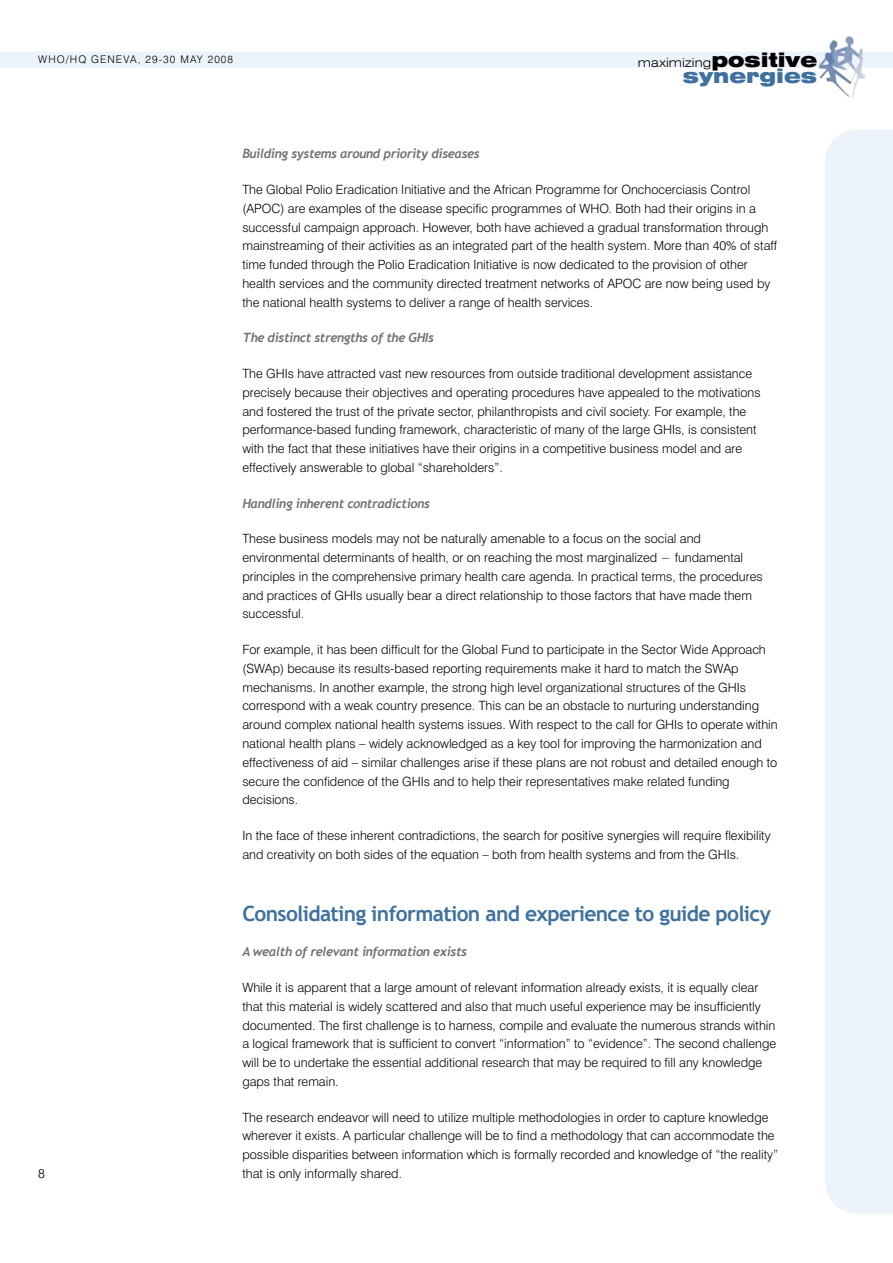
<style>
.page{position:relative;width:893px;height:1263px;background:#fff}
.page>*{position:absolute;margin:0;border:0;box-sizing:border-box;transform-origin:0 0}
.t1{font:700 21px "Trebuchet MS";letter-spacing:-.03em;color:#3f719f}
.t2{font:900 expanded 19.35px "Swiss 721 BT";color:#3f719f}
.t3{font:300 12.75px/18.8px "Swiss 721 BT";color:#000}
.t4{font:italic 700 12.75px "Trebuchet";letter-spacing:-.03em;color:#707173}
.t5{font:300 expanded 12.45px "Swiss 721 BT";color:#000}
.t6{font:300 10.5px "Swiss 721 BT";letter-spacing:.1em;color:#000}
.s1{font-weight:900;font-size:19.35px}
</style>
<div class="page">
<div style="left:0;top:52px;width:893px;height:15px;background:#ecf3fa"></div>
<img style="left:812px;top:36px;width:61px;height:62px">
<div style="left:825px;top:129px;width:68px;height:1085px;background:#ecf3fa"></div>
<p class="t6" style="left:38px;top:53px;width:196px">WHO/HQ Geneva, 29-30 May 2008</p>
<p class="t5" style="left:638px;top:55px;width:181px">maximizing<span class="s1">positive</span></p>
<h2 class="t2" style="left:683px;top:65px;width:136px">synergies</h2>
<p class="t4" style="left:242px;top:146px;width:239px">Building systems around priority diseases</p>
<p class="t3" style="left:242px;top:180px;width:536px">The Global Polio Eradication Initiative and the African Programme for Onchocerciasis Control (APOC) are examples of the disease specific programmes of WHO. Both had their origins in a successful campaign approach. However, both have achieved a gradual transformation through mainstreaming of their activities as an integrated part of the health system. More than 40% of staff time funded through the Polio Eradication Initiative is now dedicated to the provision of other health services and the community directed treatment networks of APOC are now being used by the national health systems to deliver a range of health services.</p>
<p class="t4" style="left:242px;top:330px;width:193px">The distinct strengths of the GHIs</p>
<p class="t3" style="left:242px;top:364px;width:520px">The GHIs have attracted vast new resources from outside traditional development assistance precisely because their objectives and operating procedures have appealed to the motivations and fostered the trust of the private sector, philanthropists and civil society. For example, the performance-based funding framework, characteristic of many of the large GHIs, is consistent with the fact that these initiatives have their origins in a competitive business model and are effectively answerable to global “shareholders”.</p>
<p class="t4" style="left:242px;top:496px;width:189px">Handling inherent contradictions</p>
<p class="t3" style="left:242px;top:529px;width:522px">These business models may not be naturally amenable to a focus on the social and environmental determinants of health, or on reaching the most marginalized − fundamental principles in the comprehensive primary health care agenda. In practical terms, the procedures and practices of GHIs usually bear a direct relationship to those factors that have made them successful.</p>
<p class="t3" style="left:242px;top:640px;width:537px">For example, it has been difficult for the Global Fund to participate in the Sector Wide Approach (SWAp) because its results-based reporting requirements make it hard to match the SWAp mechanisms. In another example, the strong high level organizational structures of the GHIs correspond with a weak country presence. This can be an obstacle to nurturing understanding around complex national health systems issues. With respect to the call for GHIs to operate within national health plans – widely acknowledged as a key tool for improving the harmonization and effectiveness of aid – similar challenges arise if these plans are not robust and detailed enough to secure the confidence of the GHIs and to help their representatives make related funding decisions.</p>
<p class="t3" style="left:242px;top:826px;width:530px">In the face of these inherent contradictions, the search for positive synergies will require flexibility and creativity on both sides of the equation – both from health systems and from the GHIs.</p>
<h1 class="t1" style="left:242px;top:900px;width:530px">Consolidating information and experience to guide policy</h1>
<p class="t4" style="left:242px;top:944px;width:226px">A wealth of relevant information exists</p>
<p class="t3" style="left:242px;top:978px;width:535px">While it is apparent that a large amount of relevant information already exists, it is equally clear that this material is widely scattered and also that much useful experience may be insufficiently documented. The first challenge is to harness, compile and evaluate the numerous strands within a logical framework that is sufficient to convert “information” to “evidence”. The second challenge will be to undertake the essential additional research that may be required to fill any knowledge gaps that remain.</p>
<p class="t3" style="left:242px;top:1108px;width:537px">The research endeavor will need to utilize multiple methodologies in order to capture knowledge wherever it exists. A particular challenge will be to find a methodology that can accommodate the possible disparities between information which is formally recorded and knowledge of “the reality”</p>
<p class="t3" style="left:38px;top:1164px;width:8px">8</p>
<p class="t3" style="left:242px;top:1164px;width:161px">that is only informally shared.</p>
</div>
